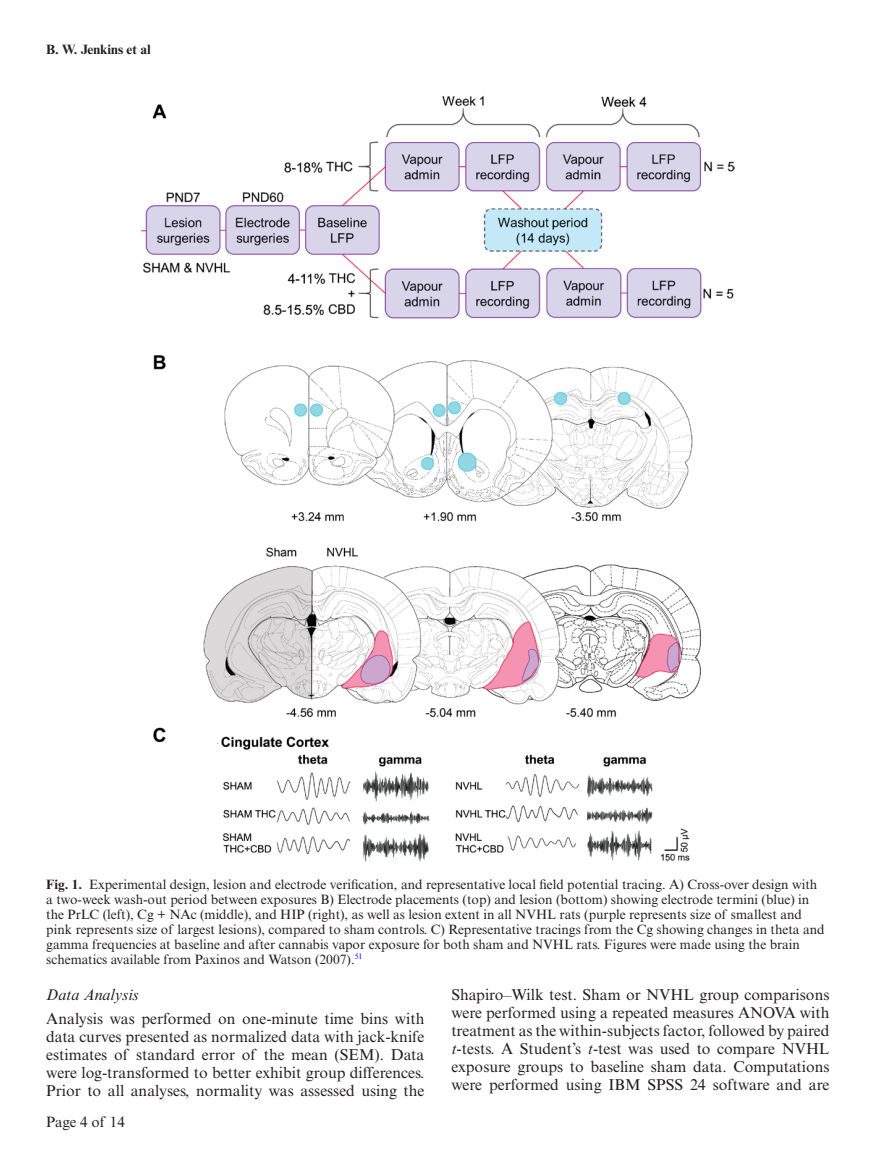
<style>
.page{position:relative;width:891px;height:1175px;background:#fff}
.page>*{position:absolute;margin:0;border:0;box-sizing:border-box;transform-origin:0 0}
.Text{font:15.75px/18px "Times New Roman MT Std";color:#231f20;text-align:justify}
.HeadB{font:italic 15.75px "Times New Roman MT Std";color:#231f20}
.t1{font:15px "Times New Roman MT Std";color:#231f20}
.FigCapt{font:13.5px/15px "Times New Roman MT Std";color:#231f20}
.t2{font:700 13.5px "Times New Roman MT Std";color:#231f20}
.s1{font-weight:700}
.s2{font-style:italic}
</style>
<div class="page">
<img style="left:141px;top:96px;width:594px;height:765px">
<p class="t2" style="left:46px;top:41px;width:106px">B. W. Jenkins et al</p>
<p class="FigCapt" style="left:46px;top:876px;width:780px"><span class="s1">Fig. 1.</span> Experimental design, lesion and electrode verification, and representative local field potential tracing. A) Cross-over design with a two-week wash-out period between exposures B) Electrode placements (top) and lesion (bottom) showing electrode termini (blue) in the PrLC (left), Cg + NAc (middle), and HIP (right), as well as lesion extent in all NVHL rats (purple represents size of smallest and pink represents size of largest lesions), compared to sham controls. C) Representative tracings from the Cg showing changes in theta and gamma frequencies at baseline and after cannabis vapor exposure for both sham and NVHL rats. Figures were made using the brain schematics available from Paxinos and Watson (2007).<sup>51</sup></p>
<h3 class="HeadB" style="left:46px;top:986px;width:94px">Data Analysis</h3>
<p class="Text" style="left:46px;top:1010px;width:380px">Analysis was performed on one-minute time bins with data curves presented as normalized data with jack-knife estimates of standard error of the mean (SEM). Data were log-transformed to better exhibit group differences.<br>Prior to all analyses, normality was assessed using the</p>
<p class="t1" style="left:46px;top:1113px;width:80px">Page 4 of 14</p>
<p class="Text" style="left:451px;top:986px;width:380px">Shapiro–Wilk test. Sham or NVHL group comparisons were performed using a repeated measures ANOVA with treatment as the within-subjects factor, followed by paired <span class="s2">t</span>-tests. A Student’s <span class="s2">t</span>-test was used to compare NVHL exposure groups to baseline sham data. Computations were performed using IBM SPSS 24 software and are</p>
</div>
